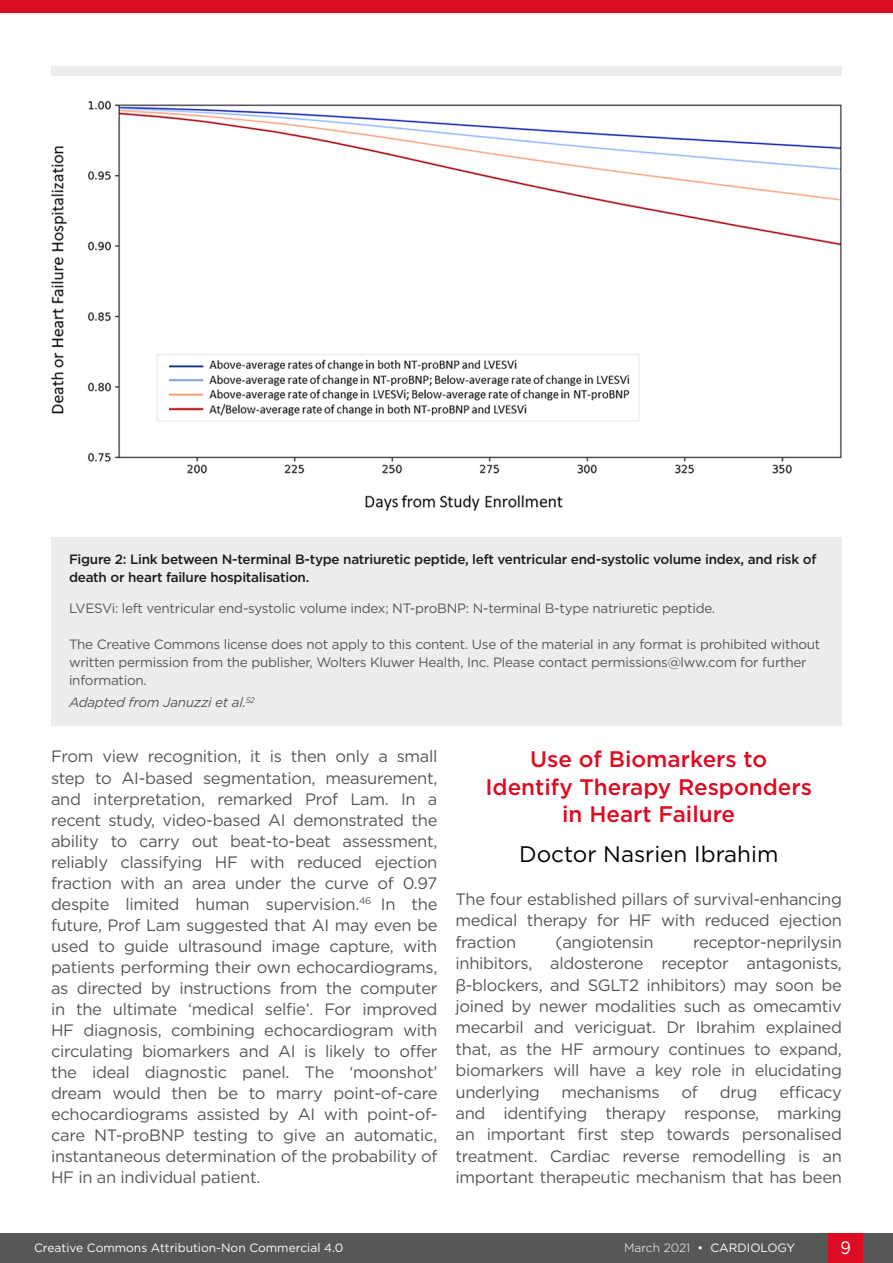
<style>
.page{position:relative;width:893px;height:1263px;background:#fff}
.page>*{position:absolute;margin:0;border:0;box-sizing:border-box;transform-origin:0 0}
.H1a__Symposium_Titl{font:500 22.5px/27.5px "Gotham";color:#dc0c23;text-align:center}
.H1b__Symposium_Titl{font:22.5px "Gotham";color:#000}
.t1{font:18px "Gotham";color:#fff;scale:.9 1}
.Body_Text__Justifica{font:16.5px/21px "Gotham";letter-spacing:-.02em;color:#575756;text-align:justify}
.t2{font:13.5px/18px "Gotham";letter-spacing:-.02em;color:#575756}
.t3{font:500 13.5px/18px "Gotham";letter-spacing:-.02em;color:#1d1d1d}
.t4{font:italic 13.5px "Gotham";letter-spacing:-.02em;color:#575756}
.t5{font:12px "Gotham";color:#fff}
.s1{font-weight:300}
</style>
<div class="page">
<div style="left:0;top:1233px;width:893px;height:30px;background:#575756"></div>
<div style="left:829px;top:1233px;width:34px;height:30px;background:#dc0c23"></div>
<div style="left:0;top:0;width:893px;height:13px;background:#dc0c23"></div>
<div style="left:51px;top:67px;width:791px;height:9px;background:#ededed"></div>
<div style="left:51px;top:537px;width:791px;height:188px;background:#ededed"></div>
<img style="left:51px;top:102px;width:791px;height:408px">
<p class="t3" style="left:69px;top:550px;width:749px">Figure 2: Link between N-terminal B-type natriuretic peptide, left ventricular end-systolic volume index, and risk of death or heart failure hospitalisation.</p>
<p class="t2" style="left:69px;top:599px;width:648px">LVESVi: left ventricular end-systolic volume index; NT-proBNP: N-terminal B-type natriuretic peptide.</p>
<p class="t2" style="left:69px;top:635px;width:753px">The Creative Commons license does not apply to this content. Use of the material in any format is prohibited without written permission from the publisher, Wolters Kluwer Health, Inc. Please contact permissions@lww.com for further information.</p>
<p class="t4" style="left:69px;top:694px;width:187px">Adapted from Januzzi et al.<sup>52</sup></p>
<p class="Body_Text__Justifica" style="left:51px;top:746px;width:388px">From view recognition, it is then only a small step to AI-based segmentation, measurement, and interpretation, remarked Prof Lam. In a recent study, video-based AI demonstrated the ability to carry out beat-to-beat assessment, reliably classifying HF with reduced ejection fraction with an area under the curve of 0.97 despite limited human supervision.<sup>46</sup> In the future, Prof Lam suggested that AI may even be used to guide ultrasound image capture, with patients performing their own echocardiograms, as directed by instructions from the computer in the ultimate ‘medical selfie’. For improved HF diagnosis, combining echocardiogram with circulating biomarkers and AI is likely to offer the ideal diagnostic panel. The ‘moonshot’ dream would then be to marry point-of-care echocardiograms assisted by AI with point-of&shy;care NT-proBNP testing to give an automatic, instantaneous determination of the probability of HF in an individual patient.</p>
<p class="H1a__Symposium_Titl" style="left:485px;top:745px;width:328px">Use of Biomarkers to<br>Identify Therapy Responders in Heart Failure</p>
<p class="H1b__Symposium_Titl" style="left:519px;top:840px;width:261px">Doctor Nasrien Ibrahim</p>
<p class="Body_Text__Justifica" style="left:455px;top:888px;width:388px;line-height:21.5px">The four established pillars of survival-enhancing medical therapy for HF with reduced ejection fraction</p>
<p class="Body_Text__Justifica" style="left:455px;top:931px;width:388px;line-height:21.5px;text-indent:238px">receptor-neprilysin inhibitors, aldosterone receptor antagonists, β-blockers, and SGLT2 inhibitors) may soon be joined by newer modalities such as omecamtiv mecarbil and vericiguat. Dr Ibrahim explained that, as the HF armoury continues to expand, biomarkers will have a key role in elucidating underlying</p>
<p class="Body_Text__Justifica" style="left:555px;top:931px;width:100px">(angiotensin</p>
<p class="Body_Text__Justifica" style="left:455px;top:1080px;width:388px;line-height:21.5px;text-indent:324px">efficacy and identifying therapy response, marking an important first step towards personalised treatment. Cardiac reverse remodelling is an important therapeutic mechanism that has been</p>
<p class="Body_Text__Justifica" style="left:562px;top:1081px;width:100px">mechanisms</p>
<p class="Body_Text__Justifica" style="left:682px;top:1081px;width:18px">of</p>
<p class="Body_Text__Justifica" style="left:720px;top:1081px;width:39px">drug</p>
<p class="t5" style="left:34px;top:1240px;width:311px">Creative Commons Attribution-Non Commercial 4.0</p>
<p class="t5" style="left:624px;top:1240px;width:173px"><span class="s1">March 2021</span> • CARDIOLOGY</p>
<p class="t1" style="left:840px;top:1236px;width:13px">9</p>
</div>
